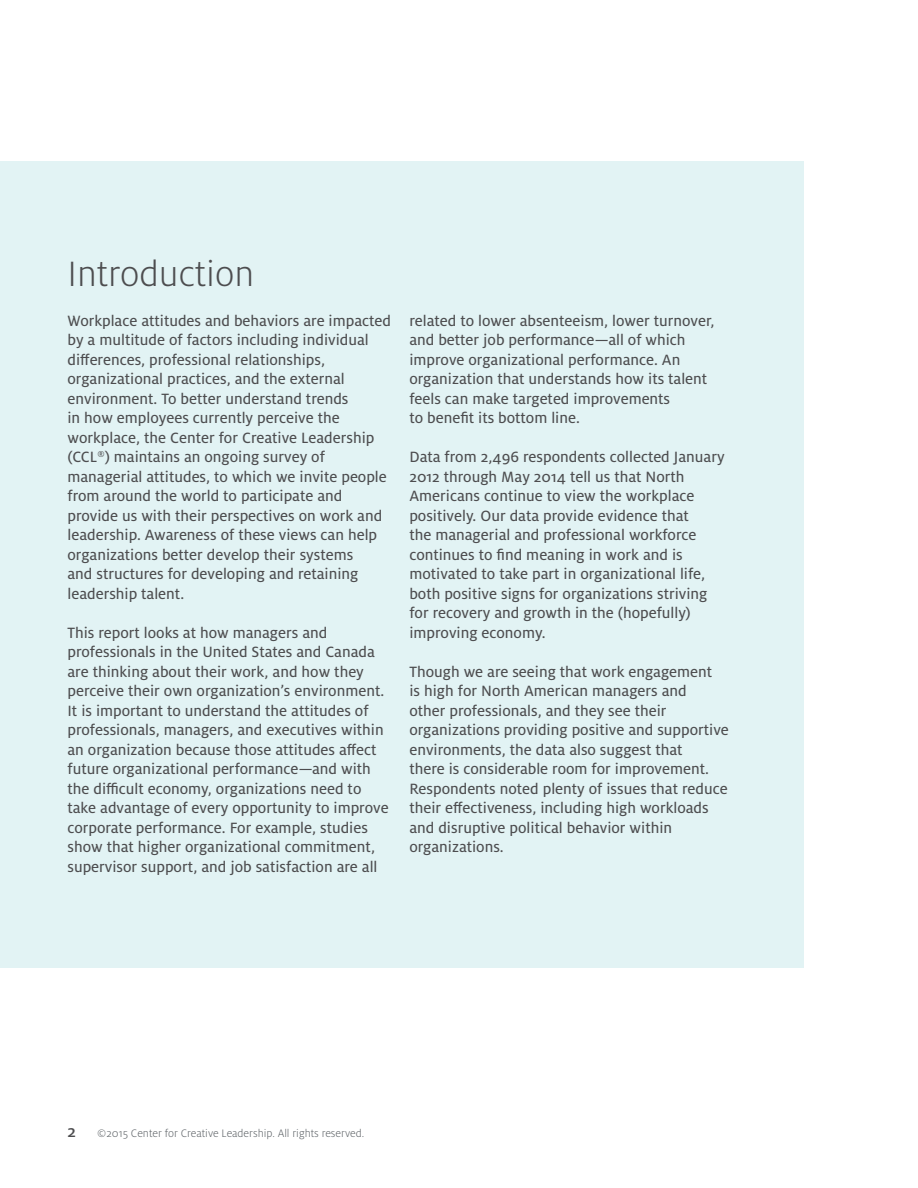
<style>
.page{position:relative;width:918px;height:1188px;background:#fff}
.page>*{position:absolute;margin:0;border:0;box-sizing:border-box;transform-origin:0 0}
.t1{font:300 39px "Milo Pro";color:#4d4d4f}
.t2{font:16.5px/19.5px "Milo Pro Text";color:#4d4d4f}
.t3{font:300 12px "Milo Pro";color:#5e6367}
.s1{font-weight:500;font-size:18px;color:#4d4d4f}
</style>
<div class="page">
<div style="left:0;top:161px;width:803px;height:806px;background:#e2f3f4"></div>
<h1 class="t1" style="left:68px;top:252px;width:188px">Introduction</h1>
<p class="t2" style="left:67px;top:311px;width:325px">Workplace attitudes and behaviors are impacted by a multitude of factors including individual differences, professional relationships, organizational practices, and the external environment. To better understand trends<br>in how employees currently perceive the workplace, the Center for Creative Leadership (CCL<sup>®</sup>) maintains an ongoing survey of managerial attitudes, to which we invite people from around the world to participate and provide us with their perspectives on work and leadership. Awareness of these views can help organizations better develop their systems<br>and structures for developing and retaining leadership talent.</p>
<p class="t2" style="left:67px;top:623px;width:323px">This report looks at how managers and professionals in the United States and Canada are thinking about their work, and how they perceive their own organization’s environment.<br>It is important to understand the attitudes of professionals, managers, and executives within an organization because those attitudes affect future organizational performance—and with the difficult economy, organizations need to take advantage of every opportunity to improve corporate performance. For example, studies show that higher organizational commitment, supervisor support, and job satisfaction are all</p>
<p class="t2" style="left:409px;top:311px;width:307px">related to lower absenteeism, lower turnover, and better job performance—all of which improve organizational performance. An organization that understands how its talent feels can make targeted improvements<br>to benefit its bottom line.</p>
<p class="t2" style="left:409px;top:447px;width:317px">Data from 2,496 respondents collected January 2012 through May 2014 tell us that North Americans continue to view the workplace positively. Our data provide evidence that<br>the managerial and professional workforce continues to find meaning in work and is motivated to take part in organizational life, both positive signs for organizations striving for recovery and growth in the (hopefully) improving economy.</p>
<p class="t2" style="left:409px;top:662px;width:321px">Though we are seeing that work engagement<br>is high for North American managers and<br>other professionals, and they see their organizations providing positive and supportive environments, the data also suggest that<br>there is considerable room for improvement.<br>Respondents noted plenty of issues that reduce their effectiveness, including high workloads and disruptive political behavior within organizations.</p>
<p class="t3" style="left:68px;top:1127px;width:298px"><span class="s1">2</span> ©2015 Center for Creative Leadership. All rights reserved.</p>
</div>
